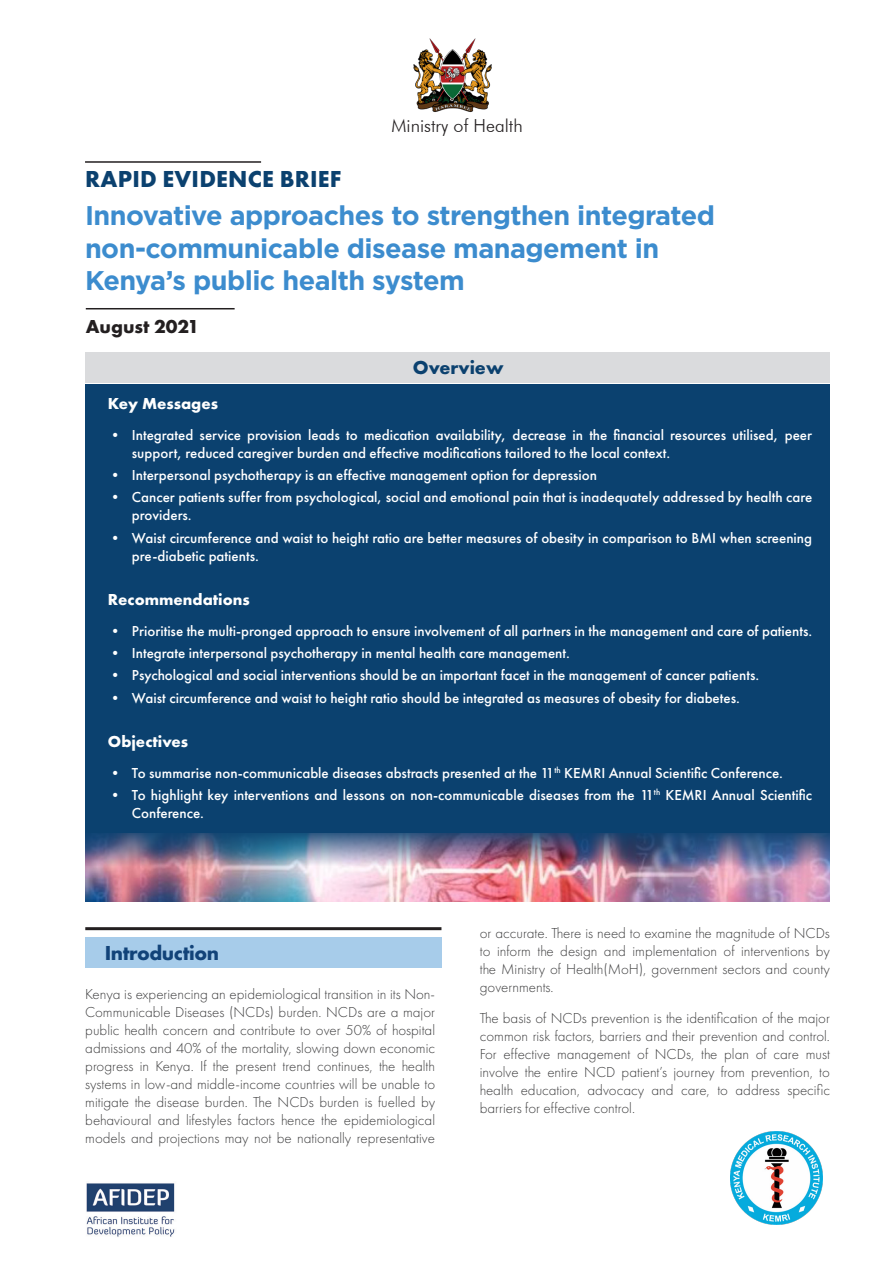
<style>
.page{position:relative;width:893px;height:1263px;background:#fff}
.page>*{position:absolute;margin:0;border:0;box-sizing:border-box;transform-origin:0 0}
.subhead1{font:700 27px/32.4px "Gotham Pro";letter-spacing:-.02em;color:#3c8cce}
.t1{font:700 24px "Futura PT";letter-spacing:.01em;color:#0b416f}
.subhead1-2{font:700 21px "Futura PT";letter-spacing:-.02em;color:#124379}
.t2{font:700 19.5px "Futura PT";color:#231f20}
.t3{font:700 19.5px "Futura PT";color:#0b416f}
.t4{font:300 18px "Futura BT";color:#231f20}
.body_text{font:700 16.5px "Futura PT";color:#fff}
.body_text-2{font:500 15px/18px "Futura PT";color:#fff}
.body_text-3{font:300 15px/18px "Futura PT";color:#3e3e3f;text-align:justify}
</style>
<div class="page">
<div style="left:85px;top:352px;width:745px;height:31px;background:#dadbdd"></div>
<hr style="left:85px;top:161px;width:176px;height:2px;background:#231f20">
<hr style="left:86px;top:308px;width:149px;height:1px;background:#231f20">
<div style="left:85px;top:384px;width:745px;height:518px;background:#0b416f"></div>
<div style="left:85px;top:937px;width:356px;height:31px;background:#a7ccea"></div>
<hr style="left:85px;top:927px;width:356px;height:3px;background:#231f20">
<img style="left:730px;top:1132px;width:92px;height:92px">
<img style="left:86px;top:1183px;width:89px;height:54px">
<img style="left:413px;top:38px;width:79px;height:74px">
<img style="left:85px;top:833px;width:744px;height:69px">
<p class="t1" style="left:85px;top:163px;width:258px">RAPID EVIDENCE BRIEF</p>
<p class="t4" style="left:391px;top:115px;width:133px">Ministry of Health</p>
<p class="subhead1" style="left:85px;top:199px;width:631px">Innovative approaches to strengthen integrated non-communicable disease management in<br>Kenya’s public health system</p>
<p class="t2" style="left:86px;top:314px;width:115px">August 2021</p>
<p class="t3" style="left:413px;top:355px;width:92px">Overview</p>
<p class="body_text" style="left:108px;top:393px;width:112px">Key Messages</p>
<p class="body_text-2" style="left:132px;top:426px;width:682px;text-indent:-24px">• Integrated service provision leads to medication availability, decrease in the financial resources utilised, peer support, reduced caregiver burden and effective modifications tailored to the local context.</p>
<p class="body_text-2" style="left:108px;top:466px;width:491px">• Interpersonal psychotherapy is an effective management option for depression</p>
<p class="body_text-2" style="left:132px;top:488px;width:682px;text-indent:-24px">• Cancer patients suffer from psychological, social and emotional pain that is inadequately addressed by health care providers.</p>
<p class="body_text-2" style="left:132px;top:529px;width:682px;text-indent:-24px">• Waist circumference and waist to height ratio are better measures of obesity in comparison to BMI when screening pre-diabetic patients.</p>
<p class="body_text" style="left:108px;top:589px;width:143px">Recommendations</p>
<p class="body_text-2" style="left:108px;top:622px;width:706px">• Prioritise the multi-pronged approach to ensure involvement of all partners in the management and care of patients.</p>
<p class="body_text-2" style="left:108px;top:644px;width:464px">• Integrate interpersonal psychotherapy in mental health care management.</p>
<p class="body_text-2" style="left:108px;top:666px;width:653px">• Psychological and social interventions should be an important facet in the management of cancer patients.</p>
<p class="body_text-2" style="left:108px;top:689px;width:633px">• Waist circumference and waist to height ratio should be integrated as measures of obesity for diabetes.</p>
<p class="body_text" style="left:108px;top:731px;width:82px">Objectives</p>
<p class="body_text-2" style="left:108px;top:764px;width:677px">• To summarise non-communicable diseases abstracts presented at the 11<sup>th</sup> KEMRI Annual Scientific Conference.</p>
<p class="body_text-2" style="left:132px;top:786px;width:682px;text-indent:-24px">• To highlight key interventions and lessons on non-communicable diseases from the 11<sup>th</sup> KEMRI Annual Scientific<br>Conference.</p>
<p class="subhead1-2" style="left:105px;top:939px;width:116px">Introduction</p>
<p class="body_text-3" style="left:85px;top:985px;width:351px">Kenya is experiencing an epidemiological transition in its Non-Communicable Diseases (NCDs) burden. NCDs are a major public health concern and contribute to over 50% of hospital admissions and 40% of the mortality, slowing down economic progress in Kenya. If the present trend continues, the health systems in low-and middle-income countries will be unable to mitigate the disease burden. The NCDs burden is fuelled by behavioural and lifestyles factors hence the epidemiological models and projections may not be nationally representative</p>
<p class="body_text-3" style="left:480px;top:924px;width:352px">or accurate. There is need to examine the magnitude of NCDs to inform the design and implementation of interventions by the Ministry of Health(MoH), government sectors and county governments.</p>
<p class="body_text-3" style="left:480px;top:1009px;width:352px">The basis of NCDs prevention is the identification of the major common risk factors, barriers and their prevention and control.<br>For effective management of NCDs, the plan of care must involve the entire NCD patient’s journey from prevention, to health education, advocacy and care, to address specific barriers for effective control.</p>
</div>
